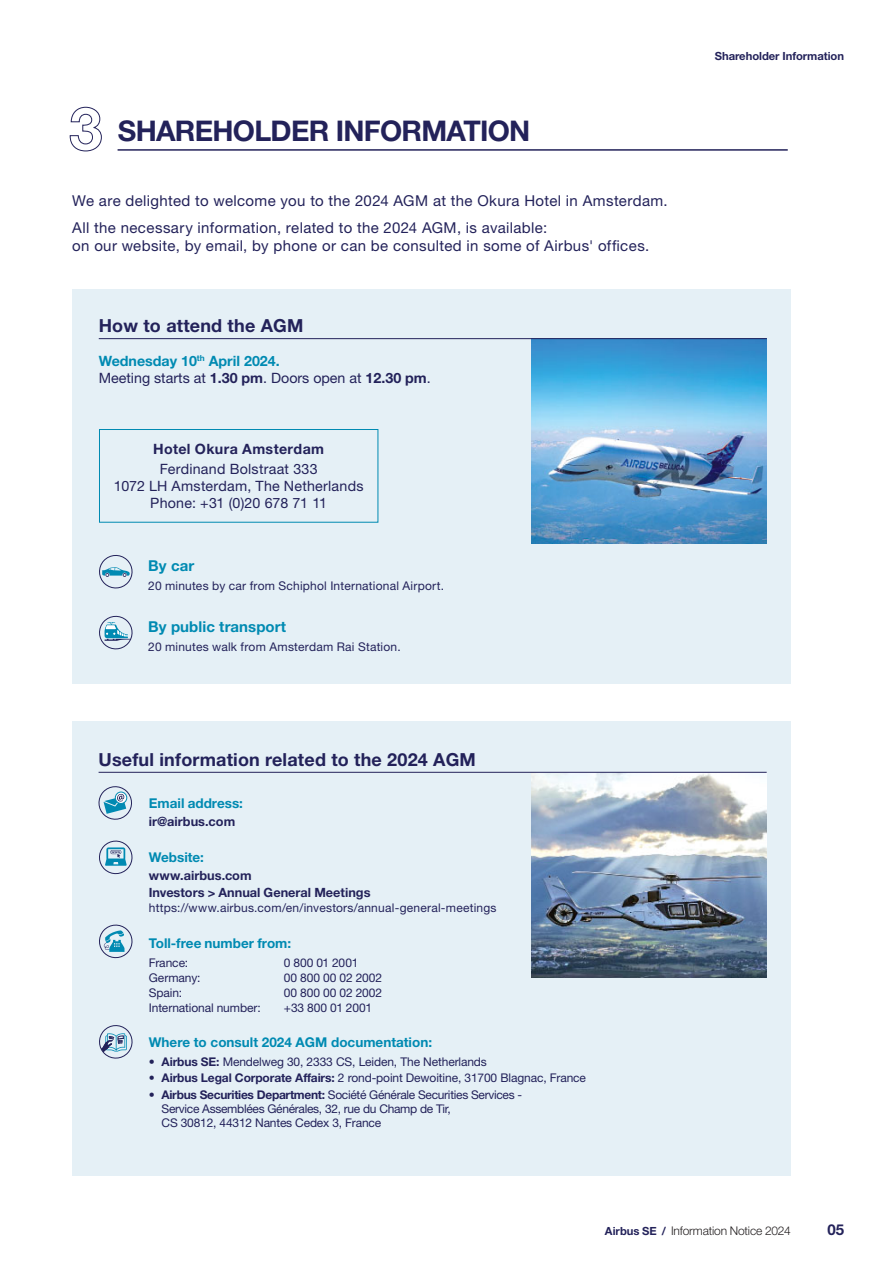
<style>
.page{position:relative;width:893px;height:1263px;background:#fff}
.page>*{position:absolute;margin:0;border:0;box-sizing:border-box;transform-origin:0 0}
.t1{font:700 28.5px "Helvetica Neue LT Std";letter-spacing:-.025em;color:#23225a}
.t2{font:700 18px "Helvetica Neue LT Std";letter-spacing:.01em;color:#23225a}
.t3{font:15px/26.5px "Helvetica Neue LT Std";letter-spacing:.025em;color:#23225a}
.t4{font:700 15px "Helvetica Neue LT Std";letter-spacing:.005em;color:#008ab2}
.t5{font:700 15px "Helvetica Neue LT Std";color:#23225a}
.t6{font:14.25px/17.1px "Helvetica Neue LT Std";letter-spacing:.015em;color:#23225a}
.t7{font:700 14.25px "Helvetica Neue LT Std";letter-spacing:.025em;color:#23225a}
.t8{font:700 13.5px "Helvetica Neue LT Std";color:#008ab2}
.t9{font:700 12.75px/17.1px "Helvetica Neue LT Std";color:#23225a}
.t10{font:12px/14.4px "Helvetica Neue LT Std";letter-spacing:-.01em;color:#23225a}
.t11{font:12px "Helvetica Neue LT Std";letter-spacing:.02em;color:#23225a}
.t12{font:12px "Helvetica Neue LT Std";letter-spacing:.015em;color:#23225a}
.t13{font:300 12px "Helvetica Neue LT Pro";letter-spacing:-.015em;color:#231f20}
.t14{font:700 11.25px "Helvetica Neue LT Std";letter-spacing:-.005em;color:#23225a}
.s1{font-size:60px}
.s2{font-weight:700;color:#008ab2}
.s3{font-weight:700}
.s4{font-weight:500}
.s5{font-family:"Helvetica Neue LT Std";font-weight:700;font-size:11.25px;color:#23225a}
</style>
<div class="page">
<div style="left:72px;top:289px;width:719px;height:395px;background:#e5f0f6"></div>
<div style="left:72px;top:721px;width:719px;height:455px;background:#e5f0f6"></div>
<hr style="left:118px;top:149px;width:670px;height:2px;background:#23225a">
<img style="left:531px;top:339px;width:236px;height:205px">
<img style="left:531px;top:773px;width:236px;height:204px">
<hr style="left:99px;top:338px;width:668px;height:1px;background:#23225a">
<hr style="left:99px;top:772px;width:668px;height:1px;background:#23225a">
<div style="left:99px;top:429px;width:279px;height:94px;border:1px solid #008ab2"></div>
<svg style="left:98px;top:786px;width:34px;height:34px"></svg>
<svg style="left:99px;top:924px;width:34px;height:35px"></svg>
<svg style="left:99px;top:1025px;width:34px;height:34px"></svg>
<svg style="left:99px;top:840px;width:34px;height:35px"></svg>
<svg style="left:99px;top:555px;width:34px;height:34px"></svg>
<svg style="left:99px;top:615px;width:34px;height:35px"></svg>
<h1 class="t1" style="left:69px;top:120px;width:463px"><span class="s1">3</span> SHAREHOLDER INFORMATION</h1>
<p class="t3" style="left:72px;top:189px;width:597px">We are delighted to welcome you to the 2024 AGM at the Okura Hotel in Amsterdam.<br>All the necessary information, related to the 2024 AGM , is available:</p>
<p class="t3" style="left:72px;top:234px;width:578px">on our website, by email, by phone or can be consulted in some of Airbus' offices.</p>
<h2 class="t2" style="left:99px;top:319px;width:206px">How to attend the AGM</h2>
<p class="t6" style="left:99px;top:354px;width:334px"><span class="s2">Wednesday 10</span><sup>th</sup> <span class="s2">April 2024.<br></span>Meeting starts at <span class="s3">1.30 pm</span>. Doors open at <span class="s3">12.30 pm</span>.</p>
<p class="t7" style="left:153px;top:444px;width:172px">Hotel Okura Amsterdam</p>
<p class="t6" style="left:114px;top:462px;width:251px;text-align:center">Ferdinand Bolstraat 333<br>1072 LH Amsterdam, The Netherlands<br>Phone: +31 (0)20 678 71 11</p>
<p class="t4" style="left:148px;top:560px;width:47px">By car</p>
<p class="t12" style="left:148px;top:581px;width:297px">20 minutes by car from Schiphol International Airport.</p>
<p class="t4" style="left:148px;top:621px;width:139px">By public transport</p>
<p class="t11" style="left:148px;top:642px;width:254px">20 minutes walk from Amsterdam Rai Station.</p>
<h2 class="t2" style="left:99px;top:753px;width:379px">Useful information related to the 2024 AGM</h2>
<p class="t8" style="left:149px;top:798px;width:96px">Email address:</p>
<p class="t9" style="left:149px;top:814px;width:88px">ir@airbus.com</p>
<p class="t8" style="left:149px;top:852px;width:56px">Website:</p>
<p class="t9" style="left:149px;top:868px;width:223px">www.airbus.com<br>Investors &gt; Annual General Meetings</p>
<p class="t11" style="left:149px;top:903px;width:349px">https://www.airbus.com/en/investors/annual-general-meetings</p>
<p class="t8" style="left:149px;top:938px;width:144px">Toll-free number from:</p>
<p class="t10" style="left:149px;top:957px;width:41px">France:</p>
<p class="t10" style="left:284px;top:957px;width:76px">0 800 01 2001</p>
<p class="t10" style="left:149px;top:972px;width:53px">Germany:</p>
<p class="t10" style="left:284px;top:972px;width:100px">00 800 00 02 2002</p>
<p class="t10" style="left:149px;top:987px;width:35px">Spain:</p>
<p class="t10" style="left:284px;top:987px;width:100px">00 800 00 02 2002</p>
<p class="t10" style="left:149px;top:1002px;width:113px">International number:</p>
<p class="t10" style="left:284px;top:1002px;width:90px">+33 800 01 2001</p>
<p class="t8" style="left:149px;top:1037px;width:285px">Where to consult 2024 AGM documentation :</p>
<p class="t10" style="left:149px;top:1055px;width:340px"><span class="s3">• Airbus SE:</span> Mendelweg 30, 2333 CS, Leiden, The Netherlands</p>
<p class="t10" style="left:149px;top:1072px;width:439px"><span class="s4">•</span> <span class="s3">Airbus Legal Corporate Affairs:</span> 2 rond-point Dewoitine, 31700 Blagnac, France</p>
<p class="t10" style="left:162px;top:1088px;width:362px;text-indent:-13px"><span class="s3">• Airbus Securities Department:</span> Société Générale Securities Services -<br>Service Assemblées Générales, 32, rue du Champ de T ir,<br>CS 30812, 44312 Nantes Cedex 3, France</p>
<p class="t14" style="left:715px;top:52px;width:131px">Shareholder Information</p>
<p class="t13" style="left:605px;top:1226px;width:187px"><span class="s5">Airbus SE /</span> Information Notice 2024</p>
<p class="t5" style="left:827px;top:1225px;width:18px">05</p>
</div>
